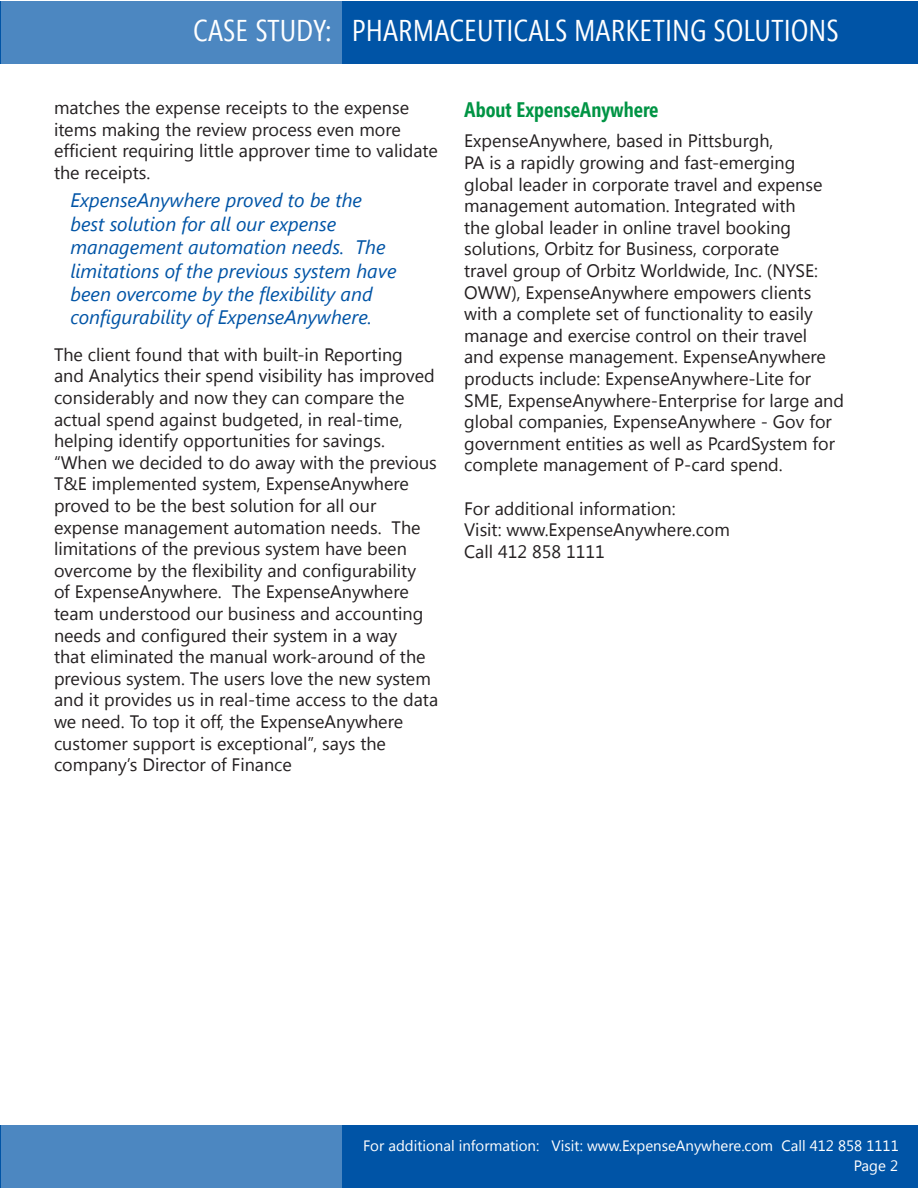
<style>
.page{position:relative;width:918px;height:1188px;background:#fff}
.page>*{position:absolute;margin:0;border:0;box-sizing:border-box;transform-origin:0 0}
.t1{font:30px "Segoe Condensed";color:#fff}
.Paragraph{font:700 21px "Segoe Condensed";color:#009444}
.Quote_Text{font:italic 19.5px/23.4px "Segoe UI";color:#0054a6}
.Paragraph-2{font:18px/21.6px "Segoe UI";color:#231f20}
.t2{font:15px "Segoe UI";color:#fff}
</style>
<div class="page">
<div style="left:1px;top:1px;width:917px;height:63px;background:#0054a6"></div>
<div style="left:1px;top:1px;width:341px;height:63px;background:#4c87c1"></div>
<div style="left:1px;top:1125px;width:917px;height:63px;background:#0054a6"></div>
<div style="left:1px;top:1125px;width:341px;height:63px;background:#4c87c1"></div>
<p class="t1" style="left:193px;top:12px;width:647px">CASE STUDY: PHARMACEUTICALS MARKETING SOLUTIONS</p>
<p class="Paragraph-2" style="left:54px;top:96px;width:385px">matches the expense receipts to the expense items making the review process even more efficient requiring little approver time to validate the receipts.</p>
<p class="Quote_Text" style="left:70px;top:188px;width:328px">ExpenseAnywhere proved to be the best solution for all our expense management automation needs. The limitations of the previous system have been overcome by the flexibility and configurability of ExpenseAnywhere.</p>
<p class="Paragraph-2" style="left:54px;top:343px;width:382px">The client found that with built-in Reporting and Analytics their spend visibility has improved considerably and now they can compare the actual spend against budgeted, in real-time, helping identify opportunities for savings.</p>
<p class="Paragraph-2" style="left:54px;top:451px;width:386px">“When we decided to do away with the previous T&amp;E implemented system, ExpenseAnywhere proved to be the best solution for all our expense management automation needs. The limitations of the previous system have been overcome by the flexibility and configurability<br>of ExpenseAnywhere. The ExpenseAnywhere team understood our business and accounting needs and configured their system in a way<br>that eliminated the manual work-around of the previous system. The users love the new system and it provides us in real-time access to the data we need. To top it off, the ExpenseAnywhere customer support is exceptional”, says the company’s Director of Finance</p>
<p class="Paragraph" style="left:464px;top:96px;width:196px">About ExpenseAnywhere</p>
<p class="Paragraph-2" style="left:464px;top:129px;width:381px">ExpenseAnywhere, based in Pittsburgh,<br>PA is a rapidly growing and fast-emerging global leader in corporate travel and expense management automation. Integrated with<br>the global leader in online travel booking solutions, Orbitz for Business, corporate<br>travel group of Orbitz Worldwide, Inc. (NYSE:<br>OWW), ExpenseAnywhere empowers clients with a complete set of functionality to easily manage and exercise control on their travel<br>and expense management. ExpenseAnywhere products include: ExpenseAnywhere-Lite for SME, ExpenseAnywhere-Enterprise for large and global companies, ExpenseAnywhere - Gov for government entities as well as PcardSystem for complete management of P-card spend.</p>
<p class="Paragraph-2" style="left:464px;top:497px;width:213px">For additional information:</p>
<p class="Paragraph-2" style="left:464px;top:518px;width:267px">Visit: www.ExpenseAnywhere.com</p>
<p class="Paragraph-2" style="left:464px;top:540px;width:142px">Call 412 858 1111</p>
<p class="t2" style="left:363px;top:1136px;width:537px">For additional information: Visit: www.ExpenseAnywhere.com Call 412 858 1111</p>
<p class="t2" style="left:854px;top:1155px;width:46px">Page 2</p>
</div>
